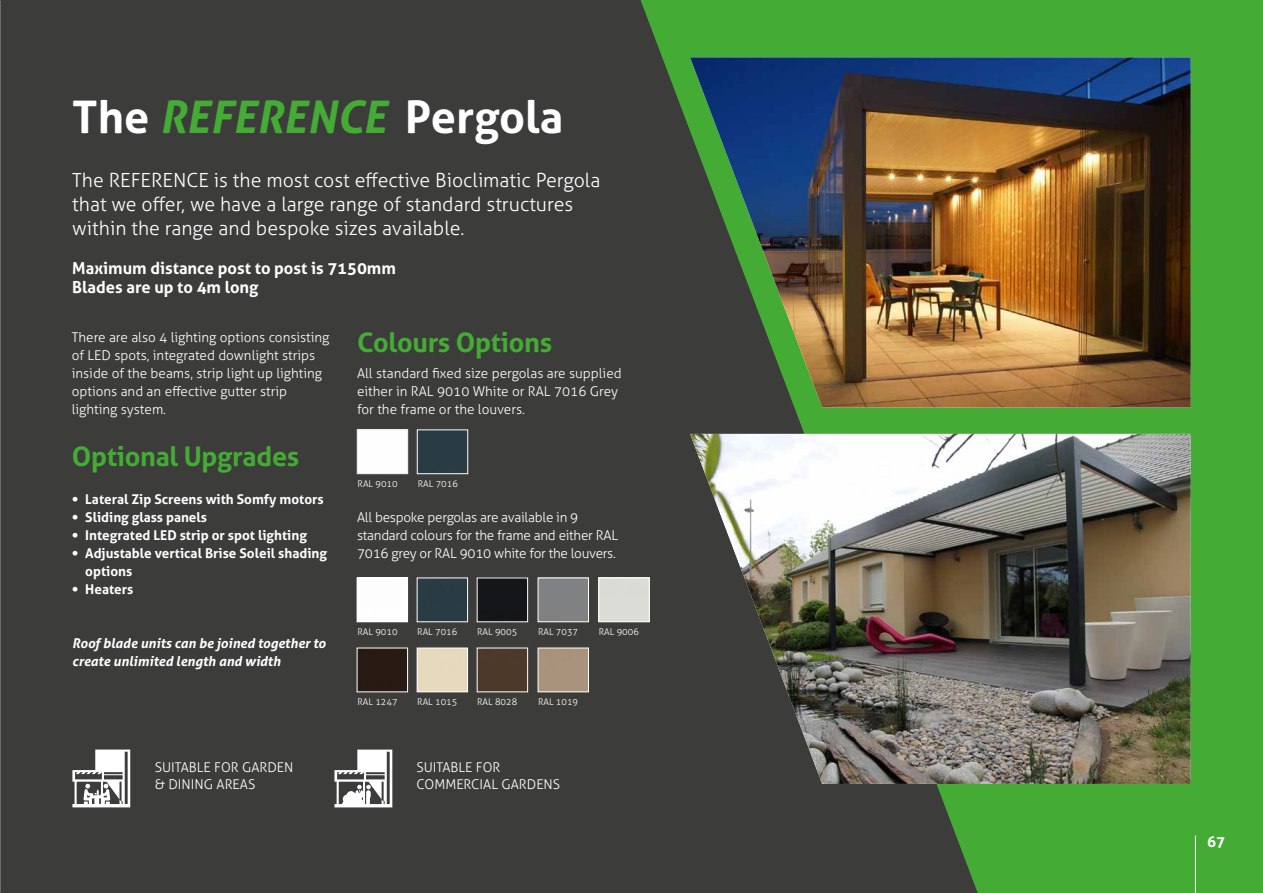
<style>
.page{position:relative;width:1263px;height:893px;background:#3c3c3b}
.page>*{position:absolute;margin:0;border:0;box-sizing:border-box;transform-origin:0 0}
.t1{font:700 45px "Aller";color:#fff}
.t2{font:700 27px "Aller";letter-spacing:-.01em;color:#44ac34}
.t3{font:300 19.5px/24px "Aller";color:#fff}
.t4{font:700 16.5px/19.5px "Aller";color:#fff}
.t5{font:700 15px "Aller";color:#fff}
.t6{font:300 13.5px/18px "Aller";color:#fff}
.t7{font:700 13.5px/18px "Aller";color:#fff}
.t8{font:300 13.5px/18px "Aller";letter-spacing:-.02em;color:#fff}
.t9{font:italic 700 13.5px/18px "Aller";color:#fff}
.t10{font:300 9.3px "Aller";color:#fff}
.s1{font-style:italic;color:#44ac34}
.s2{font-family:"Helvetica Neue";font-stretch:condensed}
</style>
<div class="page">
<svg style="left:640px;top:0;width:623px;height:893px;fill:#44ac34"></svg>
<img style="left:0;top:0;width:1px;height:893px">
<hr style="left:1195px;top:836px;width:1px;height:57px;background:#fff">
<img style="left:690px;top:57px;width:501px;height:350px">
<img style="left:690px;top:434px;width:501px;height:350px">
<svg style="left:72px;top:750px;width:58px;height:57px"></svg>
<svg style="left:334px;top:750px;width:58px;height:57px"></svg>
<div style="left:359px;top:580px;width:47px;height:40px;background:#fdfdfd"></div>
<div style="left:357px;top:578px;width:51px;height:44px;border:1px solid #fff"></div>
<div style="left:359px;top:432px;width:47px;height:40px;background:#fefefe"></div>
<div style="left:357px;top:430px;width:51px;height:44px;border:1px solid #e6e6e7"></div>
<div style="left:419px;top:580px;width:47px;height:40px;background:#2a3c43"></div>
<div style="left:419px;top:650px;width:47px;height:40px;background:#e7d9be"></div>
<div style="left:417px;top:648px;width:51px;height:44px;border:1px solid #fff"></div>
<div style="left:419px;top:432px;width:47px;height:40px;background:#2a3c43"></div>
<div style="left:417px;top:430px;width:51px;height:44px;border:1px solid #fff"></div>
<div style="left:479px;top:650px;width:47px;height:40px;background:#4c392a"></div>
<div style="left:540px;top:580px;width:47px;height:40px;background:#808183"></div>
<div style="left:538px;top:578px;width:51px;height:44px;border:1px solid #fff"></div>
<div style="left:540px;top:650px;width:47px;height:40px;background:#a9937d"></div>
<div style="left:538px;top:648px;width:51px;height:44px;border:1px solid #fff"></div>
<div style="left:601px;top:580px;width:46px;height:40px;background:#dbdcd6"></div>
<div style="left:599px;top:578px;width:50px;height:44px;border:1px solid #fff"></div>
<h1 class="t1" style="left:72px;top:89px;width:492px">The <span class="s1">REFERENCE</span> Pergola</h1>
<h3 class="t3" style="left:72px;top:168px;width:530px">The REFERENCE is the most cost effective Bioclimatic Pergola that we offer, we have a large range of standard structures within the range and bespoke sizes available.</h3>
<p class="t4" style="left:72px;top:258px;width:325px">Maximum distance post to post is 7150mm<br>Blades are up to 4m long</p>
<p class="t6" style="left:72px;top:328px;width:259px">There are also 4 lighting options consisting of LED spots, integrated downlight strips inside of the beams, strip light up lighting options and an effective gutter strip lighting system.</p>
<h2 class="t2" style="left:357px;top:325px;width:197px">Colours Options</h2>
<p class="t6" style="left:357px;top:364px;width:266px">All standard fixed size pergolas are supplied either in RAL 9010 White or RAL 7016 Grey for the frame or the louvers.</p>
<h2 class="t2" style="left:72px;top:440px;width:229px">Optional Upgrades</h2>
<p class="t7" style="left:72px;top:490px;width:253px"><span class="s2">•</span> Lateral Zip Screens with Somfy motors</p>
<p class="t7" style="left:72px;top:508px;width:137px"><span class="s2">•</span> Sliding glass panels</p>
<p class="t7" style="left:72px;top:526px;width:237px"><span class="s2">•</span> Integrated LED strip or spot lighting</p>
<p class="t7" style="left:85px;top:544px;width:243px;text-indent:-14px"><span class="s2">•</span> Adjustable vertical Brise Soleil shading options</p>
<p class="t7" style="left:72px;top:580px;width:63px"><span class="s2">•</span> Heaters</p>
<p class="t9" style="left:72px;top:634px;width:255px">Roof blade units can be joined together to create unlimited length and width</p>
<p class="t10" style="left:358px;top:478px;width:42px">RAL 9010</p>
<p class="t10" style="left:418px;top:478px;width:42px">RAL 7016</p>
<p class="t8" style="left:357px;top:508px;width:262px">All bespoke pergolas are available in 9 standard colours for the frame and either RAL<br>7016 grey or RAL 9010 white for the louvers.</p>
<p class="t10" style="left:357px;top:626px;width:42px">RAL 9010</p>
<p class="t10" style="left:417px;top:626px;width:42px">RAL 7016</p>
<p class="t10" style="left:477px;top:626px;width:42px">RAL 9005</p>
<p class="t10" style="left:538px;top:626px;width:42px">RAL 7037</p>
<p class="t10" style="left:599px;top:626px;width:42px">RAL 9006</p>
<p class="t10" style="left:357px;top:696px;width:42px">RAL 1247</p>
<p class="t10" style="left:417px;top:696px;width:42px">RAL 1015</p>
<p class="t10" style="left:477px;top:696px;width:42px">RAL 8028</p>
<p class="t10" style="left:538px;top:696px;width:42px">RAL 1019</p>
<p class="t6" style="left:155px;top:759px;width:140px;line-height:16.5px">SUITABLE FOR GARDEN &amp; DINING AREAS</p>
<p class="t6" style="left:416px;top:759px;width:145px;line-height:16.5px">SUITABLE FOR<br>COMMERCIAL GARDENS</p>
<p class="t5" style="left:1207px;top:832px;width:19px">67</p>
</div>
